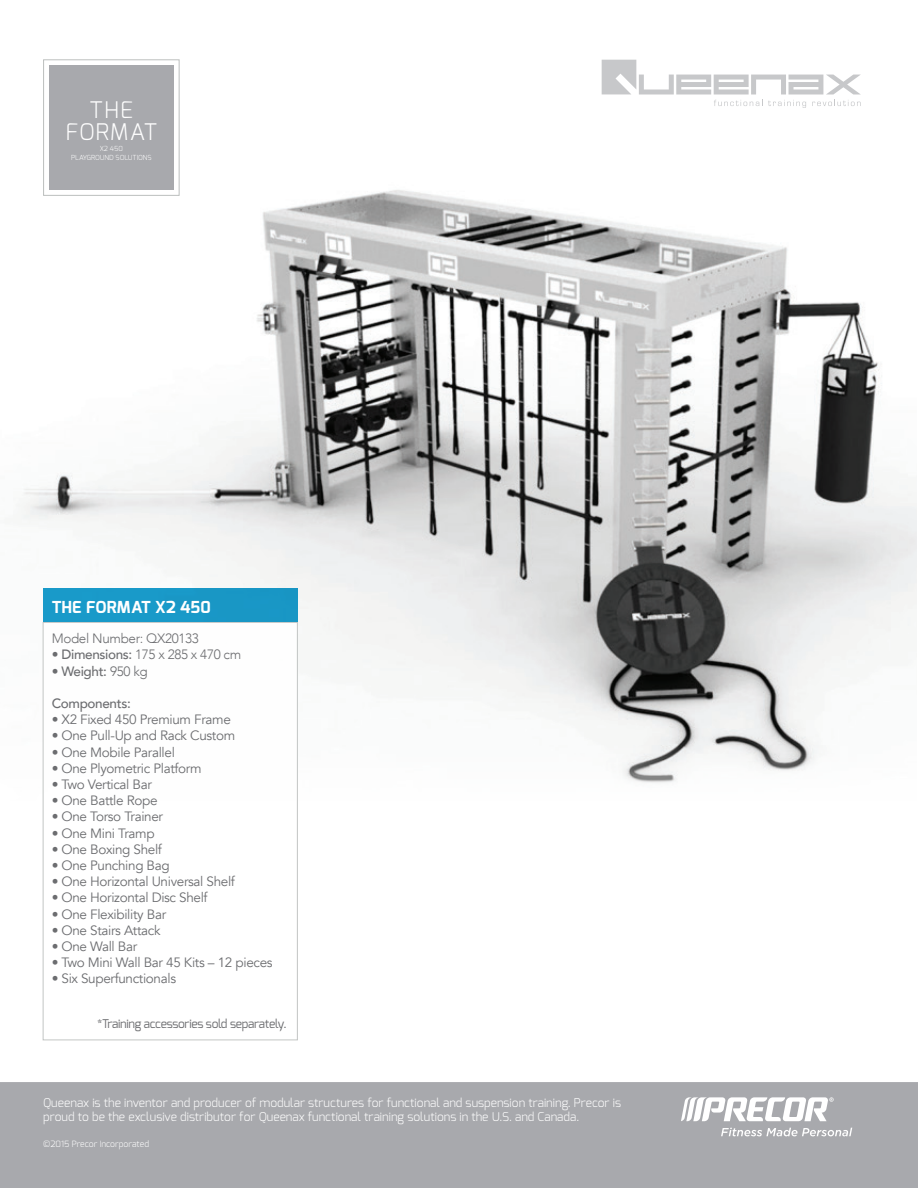
<style>
.page{position:relative;width:918px;height:1188px;background:#fff}
.page>*{position:absolute;margin:0;border:0;box-sizing:border-box;transform-origin:0 0}
.t1{font:300 22.8px/21.9px "Exo";letter-spacing:.05em;color:#fff;text-align:center}
.t2{font:700 16.5px "Exo";letter-spacing:.01em;color:#fff}
.t3{font:13.5px "Avenir";letter-spacing:-.025em;color:#6c6d70}
.t4{font:300 13.5px "Avenir";letter-spacing:-.025em;color:#6c6d70}
.t5{font:500 13.5px "Avenir";letter-spacing:-.025em;color:#6c6d70}
.t6{font:300 12px/14.4px "Exo";color:#fff}
.t7{font:12px "Exo";letter-spacing:-.025em;color:#6c6d70}
.t8{font:300 8.7px "Exo";color:#fff}
.t9{font:300 6.9px/8.4px "Exo";color:#fff;text-align:center}
.s1{font-weight:500}
.s2{font-weight:300}
</style>
<div class="page">
<img style="left:22px;top:154px;width:895px;height:567px">
<div style="left:0;top:1082px;width:918px;height:106px;background:#a8a9ad"></div>
<svg style="left:602px;top:60px;width:259px;height:34px"></svg>
<svg style="left:714px;top:100px;width:92px;height:8px"></svg>
<svg style="left:812px;top:100px;width:49px;height:6px"></svg>
<div style="left:43px;top:60px;width:136px;height:135px;background:#fff;border:1px solid #bcbfbe"></div>
<div style="left:49px;top:65px;width:125px;height:125px;background:#a8a9ad"></div>
<div style="left:43px;top:622px;width:255px;height:418px;background:#fff;border:1px solid #bcbfbe"></div>
<div style="left:43px;top:589px;width:255px;height:33px;background:#1999c8"></div>
<svg style="left:681px;top:1097px;width:153px;height:24px"></svg>
<svg style="left:721px;top:1128px;width:131px;height:8px"></svg>
<h1 class="t1" style="left:65px;top:99px;width:93px">THE<br>FORMAT</h1>
<p class="t9" style="left:71px;top:145px;width:82px">X2 450<br>PLAYGROUND SOLUTIONS</p>
<p class="t2" style="left:52px;top:596px;width:161px">THE FORMAT X2 450</p>
<p class="t4" style="left:52px;top:631px;width:149px">Model Number: QX20133</p>
<p class="t4" style="left:52px;top:647px;width:191px"><span class="s1">• Dimensions:</span> 175 x 285 x 470 cm</p>
<p class="t5" style="left:52px;top:659px;width:98px">• Weight: <span class="s2">950 kg</span></p>
<p class="t5" style="left:52px;top:692px;width:81px">Components:</p>
<p class="t3" style="left:52px;top:712px;width:181px">• X2 Fixed 450 Premium Frame</p>
<p class="t3" style="left:52px;top:728px;width:185px">• One Pull-Up and Rack Custom</p>
<p class="t3" style="left:52px;top:744px;width:125px">• One Mobile Parallel</p>
<p class="t3" style="left:52px;top:760px;width:152px">• One Plyometric Platform</p>
<p class="t3" style="left:52px;top:776px;width:102px">• Two Vertical Bar</p>
<p class="t3" style="left:52px;top:793px;width:107px">• One Battle Rope</p>
<p class="t3" style="left:52px;top:809px;width:113px">• One Torso Trainer</p>
<p class="t3" style="left:52px;top:825px;width:104px">• One Mini Tramp</p>
<p class="t3" style="left:52px;top:841px;width:112px">• One Boxing Shelf</p>
<p class="t3" style="left:52px;top:857px;width:120px">• One Punching Bag</p>
<p class="t3" style="left:52px;top:874px;width:185px">• One Horizontal Universal Shelf</p>
<p class="t3" style="left:52px;top:890px;width:157px">• One Horizontal Disc Shelf</p>
<p class="t3" style="left:52px;top:906px;width:116px">• One Flexibility Bar</p>
<p class="t3" style="left:52px;top:922px;width:110px">• One Stairs Attack</p>
<p class="t3" style="left:52px;top:938px;width:87px">• One Wall Bar</p>
<p class="t3" style="left:52px;top:955px;width:222px">• Two Mini Wall Bar 45 Kits – 12 pieces</p>
<p class="t3" style="left:52px;top:971px;width:126px">• Six Superfunctionals</p>
<p class="t7" style="left:97px;top:1016px;width:191px">*Training accessories sold separately.</p>
<p class="t6" style="left:43px;top:1095px;width:579px">Queenax is the inventor and producer of modular structures for functional and suspension training. Precor is proud to be the exclusive distributor for Queenax functional training solutions in the U.S. and Canada.</p>
<p class="t8" style="left:43px;top:1138px;width:107px">©2015 Precor Incorporated</p>
</div>
